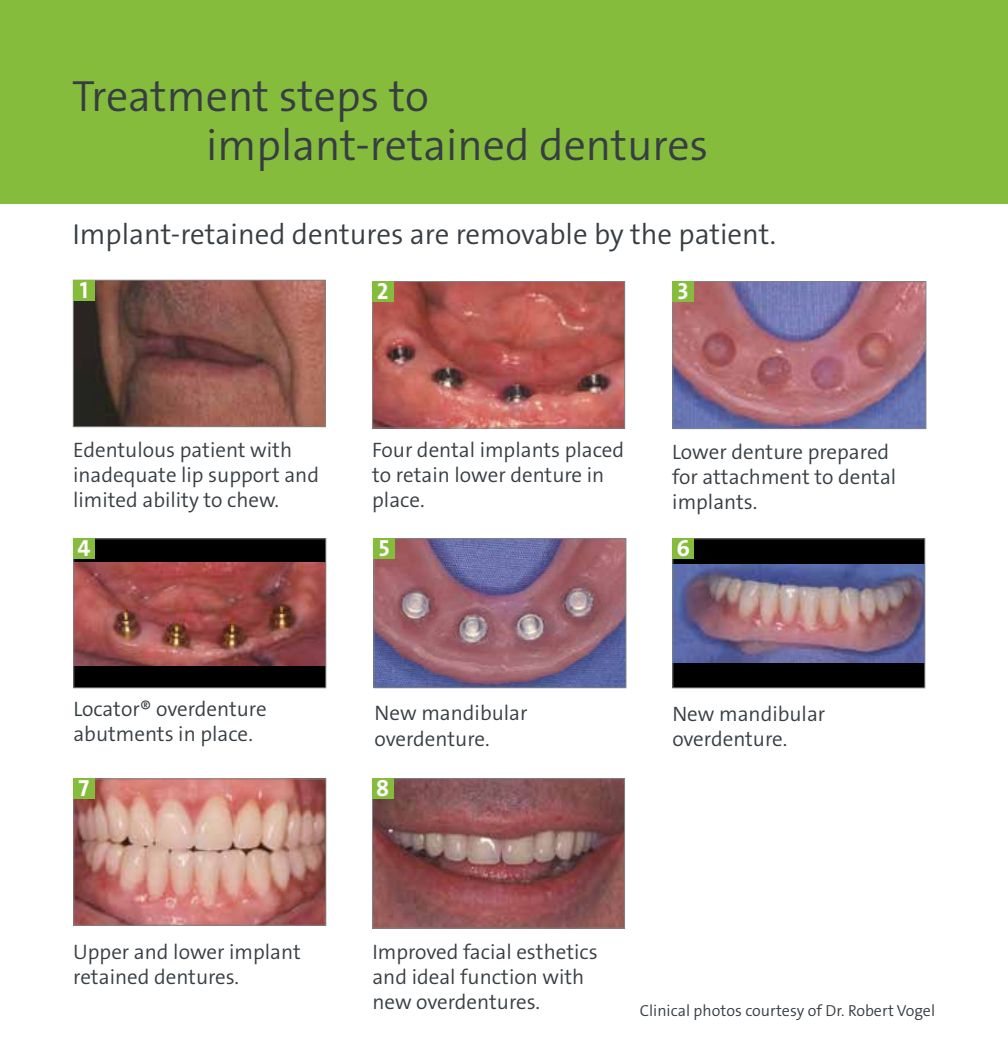
<style>
.page{position:relative;width:1008px;height:1044px;background:#fff}
.page>*{position:absolute;margin:0;border:0;box-sizing:border-box;transform-origin:0 0}
.t1{font:44px/48.8px "The Sans LP4 Se Lig";color:#373d42}
.t2{font:29px "The Sans LP4 Se Lig";color:#373d42}
.t3{font:23.4px "The Sans LP7 Bld";color:#fff}
.t4{font:21px/25.2px "The Sans LP4 Se Lig";color:#373d42}
.t5{font:16px "The Sans LP4 Se Lig";color:#373d42}
</style>
<div class="page">
<img style="left:75px;top:282px;width:249px;height:143px">
<div style="left:73px;top:280px;width:253px;height:147px;border:1px solid #808285"></div>
<div style="left:73px;top:280px;width:22px;height:20px;background:#85bc3c"></div>
<img style="left:374px;top:283px;width:249px;height:144px">
<div style="left:372px;top:281px;width:253px;height:148px;border:1px solid #808285"></div>
<div style="left:372px;top:281px;width:22px;height:21px;background:#85bc3c"></div>
<img style="left:674px;top:283px;width:250px;height:144px">
<div style="left:672px;top:281px;width:254px;height:148px;border:1px solid #808285"></div>
<div style="left:672px;top:281px;width:22px;height:21px;background:#85bc3c"></div>
<div style="left:74px;top:539px;width:252px;height:149px;background:#000"></div>
<img style="left:75px;top:563px;width:249px;height:102px">
<div style="left:73px;top:538px;width:253px;height:150px;border:1px solid #808285"></div>
<div style="left:73px;top:538px;width:22px;height:21px;background:#85bc3c"></div>
<img style="left:375px;top:540px;width:249px;height:146px">
<div style="left:373px;top:538px;width:253px;height:150px;border:1px solid #808285"></div>
<div style="left:373px;top:538px;width:22px;height:21px;background:#85bc3c"></div>
<div style="left:673px;top:539px;width:252px;height:149px;background:#000"></div>
<img style="left:674px;top:565px;width:249px;height:98px">
<div style="left:672px;top:538px;width:253px;height:150px;border:1px solid #808285"></div>
<div style="left:672px;top:538px;width:22px;height:21px;background:#85bc3c"></div>
<img style="left:75px;top:780px;width:249px;height:144px">
<div style="left:73px;top:778px;width:253px;height:148px;border:1px solid #808285"></div>
<div style="left:73px;top:778px;width:22px;height:21px;background:#85bc3c"></div>
<img style="left:374px;top:780px;width:249px;height:147px">
<div style="left:372px;top:778px;width:253px;height:151px;border:1px solid #808285"></div>
<div style="left:372px;top:778px;width:22px;height:21px;background:#85bc3c"></div>
<div style="left:0;top:0;width:1008px;height:204px;background:#85bc3c"></div>
<h1 class="t1" style="left:206px;top:72px;width:504px;text-indent:-134px">Treatment steps to implant-retained dentures</h1>
<h2 class="t2" style="left:72px;top:215px;width:705px">Implant-retained dentures are removable by the patient.</h2>
<p class="t3" style="left:80px;top:275px;width:10px">1</p>
<p class="t3" style="left:377px;top:276px;width:13px">2</p>
<p class="t3" style="left:678px;top:276px;width:13px">3</p>
<p class="t4" style="left:73px;top:437px;width:248px">Edentulous patient with inadequate lip support and limited ability to chew.</p>
<p class="t3" style="left:78px;top:534px;width:14px">4</p>
<p class="t4" style="left:372px;top:437px;width:254px">Four dental implants placed to retain lower denture in place.</p>
<p class="t3" style="left:379px;top:533px;width:12px">5</p>
<p class="t4" style="left:672px;top:439px;width:226px">Lower denture prepared for attachment to dental implants.</p>
<p class="t3" style="left:677px;top:534px;width:15px">6</p>
<p class="t4" style="left:73px;top:696px;width:195px">Locator® overdenture abutments in place.</p>
<p class="t3" style="left:79px;top:774px;width:12px">7</p>
<p class="t4" style="left:375px;top:701px;width:155px">New mandibular overdenture.</p>
<p class="t3" style="left:376px;top:773px;width:15px">8</p>
<p class="t4" style="left:672px;top:701px;width:155px">New mandibular overdenture.</p>
<p class="t4" style="left:73px;top:940px;width:229px">Upper and lower implant retained dentures.</p>
<p class="t4" style="left:372px;top:940px;width:227px">Improved facial esthetics and ideal function with new overdentures.</p>
<p class="t5" style="left:640px;top:1000px;width:297px">Clinical photos courtesy of Dr. Robert Vogel</p>
</div>
